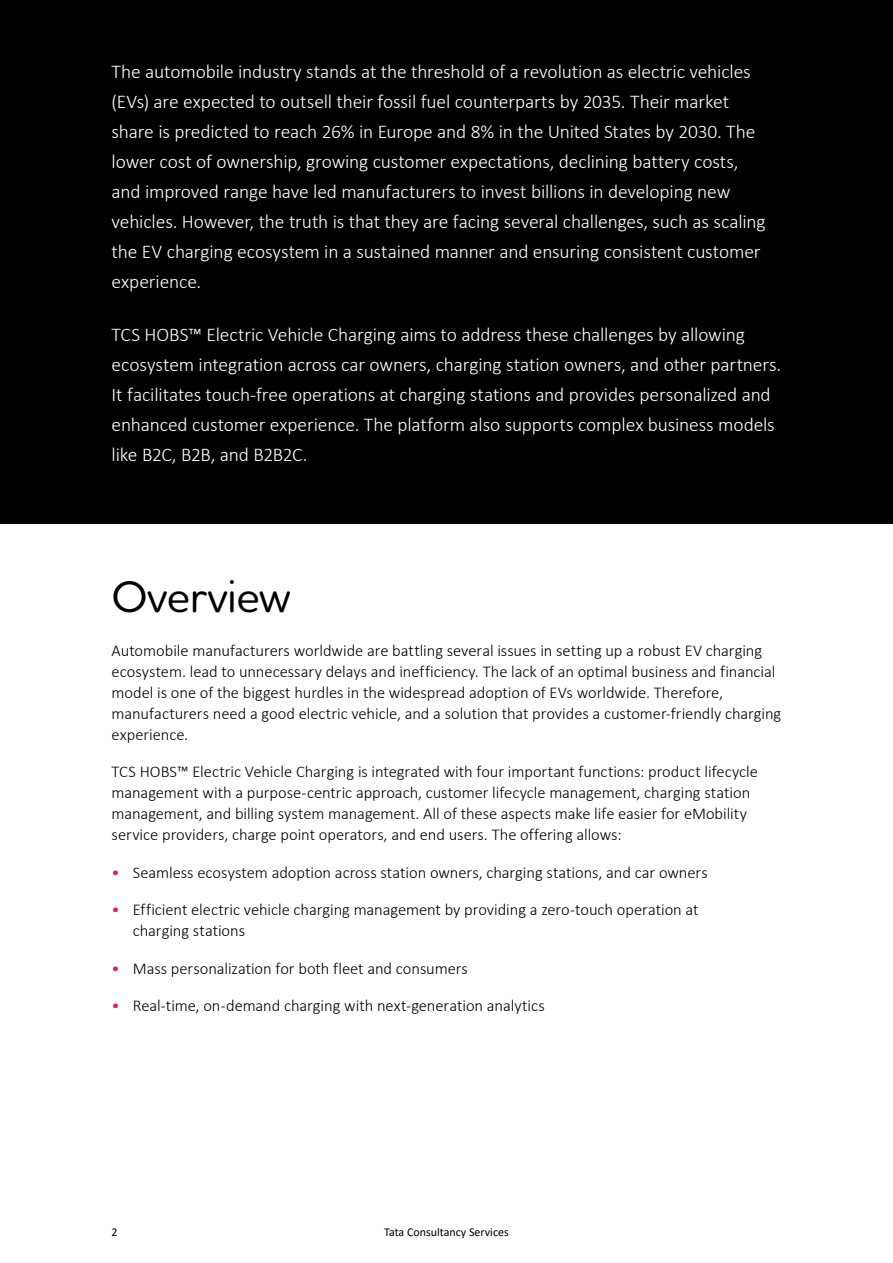
<style>
.page{position:relative;width:893px;height:1263px;background:#fff}
.page>*{position:absolute;margin:0;border:0;box-sizing:border-box;transform-origin:0 0}
.t1{font:500 45px "Houschka Rounded";letter-spacing:-.01em;color:#000}
.t2{font:300 19.5px/30px "Calibri";letter-spacing:-.01em;color:#fff}
.t3{font:300 16.5px/21px "Calibri";letter-spacing:-.005em;color:#000}
.t4{font:12px "Calibri";color:#000}
.s1{color:#e41165}
</style>
<div class="page">
<div style="left:0;top:0;width:893px;height:523px;background:#000"></div>
<p class="t2" style="left:112px;top:57px;width:656px">The automobile industry stands at the threshold of a revolution as electric vehicles (EVs) are expected to outsell their fossil fuel counterparts by 2035. Their market share is predicted to reach 26% in Europe and 8% in the United States by 2030. The lower cost of ownership, growing customer expectations, declining battery costs, and improved range have led manufacturers to invest billions in developing new vehicles. However, the truth is that they are facing several challenges, such as scaling the EV charging ecosystem in a sustained manner and ensuring consistent customer experience.</p>
<p class="t2" style="left:112px;top:319px;width:671px">TCS HOBS™ Electric Vehicle Charging aims to address these challenges by allowing ecosystem integration across car owners, charging station owners, and other partners.<br>It facilitates touch-free operations at charging stations and provides personalized and enhanced customer experience. The platform also supports complex business models like B2C, B2B, and B2B2C.</p>
<h1 class="t1" style="left:112px;top:567px;width:180px">Overview</h1>
<p class="t3" style="left:112px;top:640px;width:671px">Automobile manufacturers worldwide are battling several issues in setting up a robust EV charging ecosystem. lead to unnecessary delays and inefficiency. The lack of an optimal business and financial model is one of the biggest hurdles in the widespread adoption of EVs worldwide. Therefore, manufacturers need a good electric vehicle, and a solution that provides a customer-friendly charging experience.</p>
<p class="t3" style="left:112px;top:761px;width:648px">TCS HOBS™ Electric Vehicle Charging is integrated with four important functions: product lifecycle management with a purpose-centric approach, customer lifecycle management, charging station management, and billing system management. All of these aspects make life easier for eMobility service providers, charge point operators, and end users. The offering allows:</p>
<p class="t3" style="left:112px;top:862px;width:598px"><span class="s1">•</span> Seamless ecosystem adoption across station owners, charging stations, and car owners</p>
<p class="t3" style="left:133px;top:899px;width:567px;text-indent:-21px"><span class="s1">•</span> Efficient electric vehicle charging management by providing a zero-touch operation at charging stations</p>
<p class="t3" style="left:112px;top:958px;width:358px"><span class="s1">•</span> Mass personalization for both fleet and consumers</p>
<p class="t3" style="left:112px;top:995px;width:435px"><span class="s1">•</span> Real-time, on-demand charging with next-generation analytics</p>
<p class="t4" style="left:112px;top:1223px;width:8px">2</p>
<p class="t4" style="left:384px;top:1223px;width:126px">Tata Consultancy Services</p>
</div>
